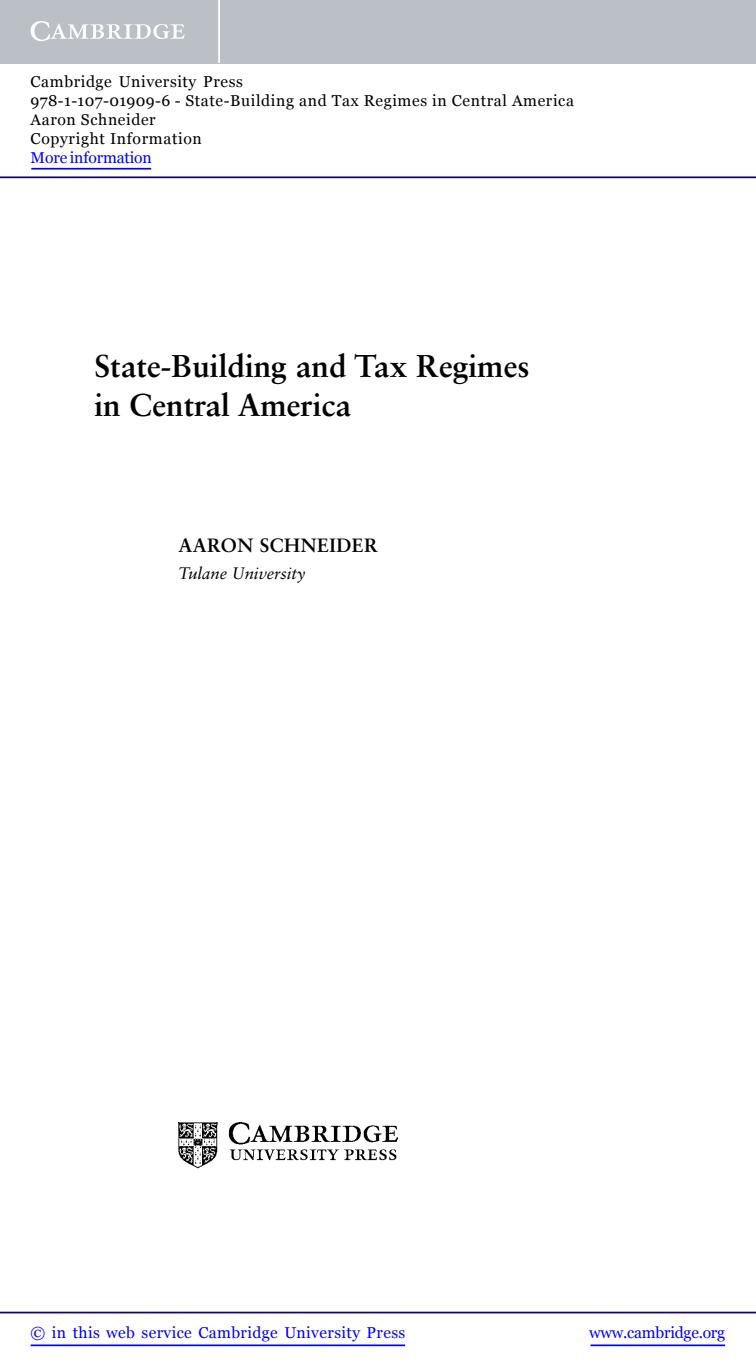
<style>
.page{position:relative;width:756px;height:1371px;background:#fff}
.page>*{position:absolute;margin:0;border:0;box-sizing:border-box;transform-origin:0 0}
.t1{font:700 31.5px/38.5px "Sabon LT Std";color:#000}
.t2{font:700 19.25px "Sabon LT Std";letter-spacing:.025em;color:#000}
.t3{font:italic 16.62px "Sabon LT Std";color:#000}
.t4{font:15.75px/18.9px "Georgia";letter-spacing:.04em;color:#000}
.t5{font:15.75px "Georgia";letter-spacing:.025em;color:#00f}
.t6{font:15.75px "Georgia";letter-spacing:-.015em;color:#00f}
.t7{font:15.75px "Georgia";letter-spacing:-.01em;color:#00f}
</style>
<div class="page">
<hr style="left:591px;top:1344px;width:134px;height:1px;background:#00f">
<hr style="left:0;top:1311px;width:756px;height:2px;background:#150666">
<hr style="left:31px;top:1344px;width:374px;height:1px;background:#00f">
<div style="left:0;top:0;width:756px;height:63px;background:#bac0c6"></div>
<svg style="left:31px;top:21px;width:154px;height:20px"></svg>
<hr style="left:218px;top:0;width:2px;height:63px;background:#fff">
<hr style="left:0;top:176px;width:756px;height:2px;background:#150666">
<hr style="left:31px;top:168px;width:120px;height:1px;background:#00f">
<img style="left:179px;top:1122px;width:219px;height:46px">
<p class="t4" style="left:31px;top:72px;width:545px">Cambridge University Press<br>978-1-107-01909-6 - State-Building and Tax Regimes in Central America Aaron Schneider<br>Copyright Information</p>
<p class="t7" style="left:31px;top:148px;width:123px">More information</p>
<p class="t1" style="left:94px;top:346px;width:437px">State-Building and Tax Regimes in Central America</p>
<p class="t2" style="left:178px;top:533px;width:195px">Aaron Schneider</p>
<p class="t3" style="left:178px;top:563px;width:128px">Tulane University</p>
<p class="t5" style="left:31px;top:1323px;width:376px">© in this web service Cambridge University Press</p>
<p class="t6" style="left:589px;top:1323px;width:137px">www.cambridge.org</p>
</div>
